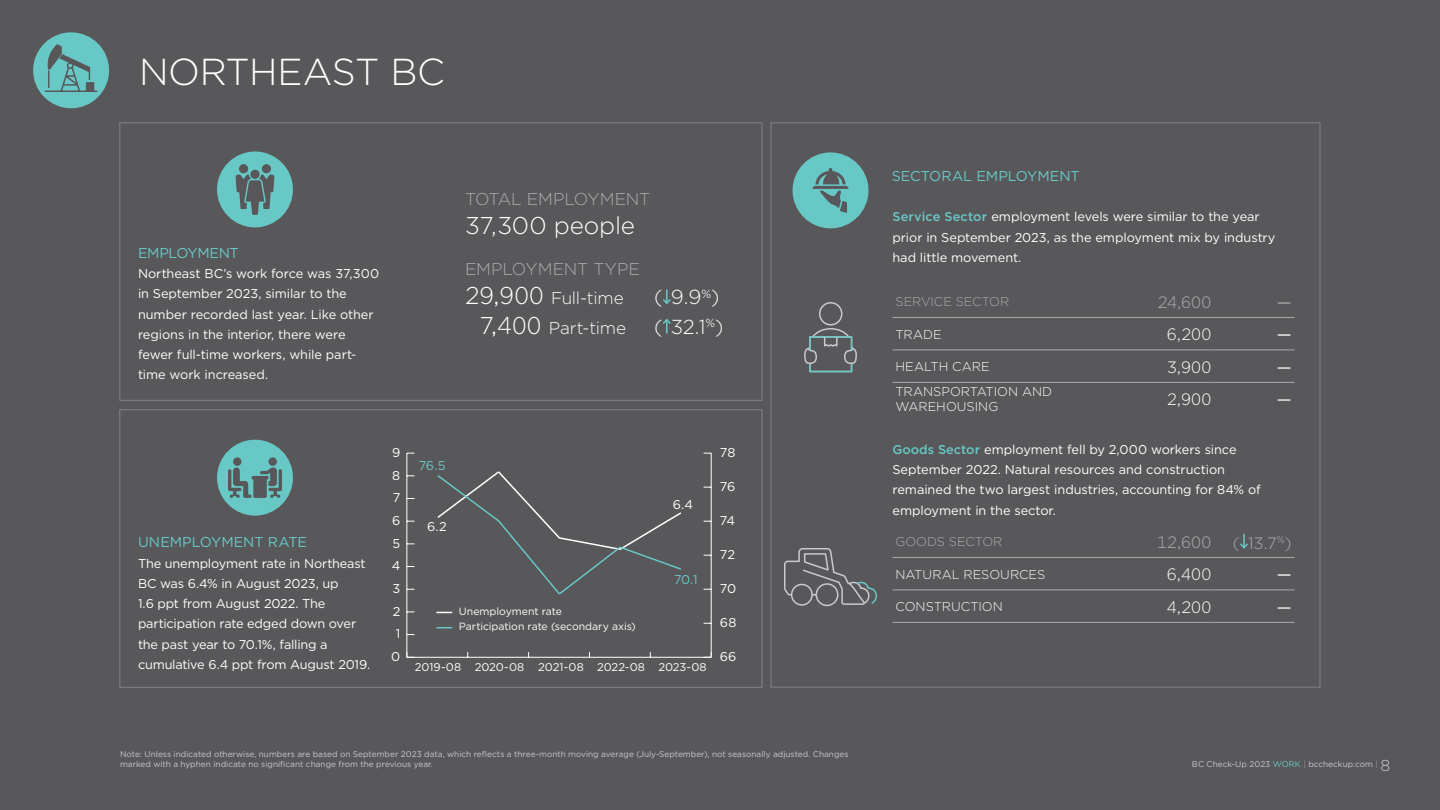
<style>
.page{position:relative;width:1440px;height:810px;background:#58575a}
.page>*{position:absolute;margin:0;border:0;box-sizing:border-box;transform-origin:0 0}
.t1{font:300 37.5px "Gotham";letter-spacing:-.015em;color:#fff}
.Body_Stats{font:300 24.3px "Gotham";letter-spacing:-.01em;color:#fff}
.Body_Stats-2{font:300 20.25px "Gotham";color:#fff}
.Body_Stats-3{font:300 17.1px "Gotham";letter-spacing:-.01em;color:#acabac}
.Body_Stats-4{font:300 17.1px "Gotham";letter-spacing:-.01em;color:#fff}
.Body_Stats-5{font:300 16.5px "Gotham";letter-spacing:.015em;color:#fff}
.Body_Stats-6{font:300 16.5px "Gotham";letter-spacing:.01em;color:#acabac}
.Body_Stats-7{font:16.5px "Gotham";color:#fff}
.Body_Stats-8{font:16.5px "Gotham";color:#acabac}
.Body_Subhead{font:14.25px "Gotham";letter-spacing:-.01em;color:#68c8c6}
.Body_Subhead-2{font:14.25px "Gotham";letter-spacing:-.03em;color:#68c8c6}
.Body{font:12.75px/20.2px "Gotham";letter-spacing:-.01em;color:#fff}
.Body_Stats-9{font:300 12.75px/15.3px "Gotham";color:#fff}
.Graph_X-Axis_Number_17_Book{font:12.75px "Gotham";letter-spacing:-.015em;color:#fff}
.Body_Stats-10{font:300 12.75px "Gotham";color:#acabac}
.Body_Stats-11{font:12.75px "Gotham";color:#68c8c6}
.Body_Stats-12{font:12.75px "Gotham";color:#fff}
.Graph_Y-Axis_15_Book{font:11.25px "Gotham";letter-spacing:-.005em;color:#fff}
.Body_Stats-13{font:10.5px "Gotham";letter-spacing:-.005em;color:#fff}
.Folio{font:8.25px/9.9px "Gotham";color:#c9cacc}
.s1{font-size:24.3px}
.s2{font-weight:500;color:#68c8c6}
.s3{color:#68c8c6}
.s4{color:#949496}
.s5{font-weight:300;font-size:15.75px}
</style>
<div class="page">
<div style="left:119px;top:122px;width:643px;height:279px;border:1px solid #828183"></div>
<div style="left:119px;top:409px;width:643px;height:279px;border:1px solid #828183"></div>
<svg style="left:436px;top:627px;width:16px;height:1px"></svg>
<svg style="left:436px;top:612px;width:16px;height:1px"></svg>
<hr style="left:406px;top:453px;width:1px;height:204px;background:#fff">
<hr style="left:407px;top:657px;width:304px;height:1px;background:#fff">
<svg style="left:406px;top:652px;width:8px;height:6px"></svg>
<hr style="left:711px;top:453px;width:1px;height:204px;background:#fff">
<svg style="left:704px;top:652px;width:8px;height:6px"></svg>
<svg style="left:437px;top:471px;width:245px;height:124px"></svg>
<div style="left:217px;top:152px;width:76px;height:75px;background:#68c8c6;border-radius:50%"></div>
<div style="left:262px;top:164px;width:9px;height:9px;background:#58575a;border-radius:50%"></div>
<div style="left:239px;top:164px;width:9px;height:9px;background:#58575a;border-radius:50%"></div>
<svg style="left:235px;top:170px;width:40px;height:45px"></svg>
<div style="left:33px;top:32px;width:76px;height:76px;background:#68c8c6;border-radius:50%"></div>
<svg style="left:43px;top:44px;width:56px;height:48px"></svg>
<div style="left:217px;top:440px;width:76px;height:76px;background:#68c8c6;border-radius:50%"></div>
<svg style="left:228px;top:457px;width:54px;height:41px"></svg>
<svg style="left:663px;top:289px;width:8px;height:16px"></svg>
<svg style="left:663px;top:318px;width:8px;height:16px"></svg>
<div style="left:793px;top:152px;width:75px;height:76px;background:#68c8c6;border-radius:50%"></div>
<svg style="left:813px;top:168px;width:36px;height:45px"></svg>
<svg style="left:805px;top:302px;width:51px;height:71px"></svg>
<div style="left:809px;top:336px;width:43px;height:15px;border:2px solid #68c8c6"></div>
<div style="left:809px;top:363px;width:43px;height:9px;border:2px solid #68c8c6"></div>
<svg style="left:784px;top:548px;width:93px;height:59px"></svg>
<hr style="left:892px;top:317px;width:242px;height:1px;background:#acabac">
<hr style="left:1134px;top:317px;width:80px;height:1px;background:#acabac">
<hr style="left:1214px;top:317px;width:80px;height:1px;background:#acabac">
<hr style="left:892px;top:350px;width:242px;height:1px;background:#acabac">
<hr style="left:1134px;top:350px;width:80px;height:1px;background:#acabac">
<hr style="left:1214px;top:350px;width:80px;height:1px;background:#acabac">
<hr style="left:892px;top:382px;width:242px;height:1px;background:#acabac">
<hr style="left:1134px;top:382px;width:80px;height:1px;background:#acabac">
<hr style="left:1214px;top:382px;width:80px;height:1px;background:#acabac">
<hr style="left:892px;top:557px;width:242px;height:1px;background:#acabac">
<hr style="left:1134px;top:557px;width:80px;height:1px;background:#acabac">
<hr style="left:1214px;top:557px;width:80px;height:1px;background:#acabac">
<hr style="left:892px;top:590px;width:242px;height:1px;background:#acabac">
<hr style="left:1134px;top:590px;width:80px;height:1px;background:#acabac">
<hr style="left:1214px;top:590px;width:80px;height:1px;background:#acabac">
<hr style="left:892px;top:622px;width:242px;height:1px;background:#acabac">
<hr style="left:1134px;top:622px;width:80px;height:1px;background:#acabac">
<hr style="left:1214px;top:622px;width:80px;height:1px;background:#acabac">
<svg style="left:1240px;top:534px;width:8px;height:15px"></svg>
<p class="t1" style="left:139px;top:48px;width:307px">NORTHEAST BC</p>
<p class="Body_Subhead-2" style="left:138px;top:244px;width:102px">EMPLOYMENT</p>
<p class="Body" style="left:138px;top:263px;width:243px">Northeast BC’s work force was 37,300 in September 2023, similar to the number recorded last year. Like other regions in the interior, there were fewer full-time workers, while part&shy;time work increased.</p>
<p class="Body_Stats-3" style="left:465px;top:188px;width:187px">TOTAL EMPLOYMENT</p>
<p class="Body_Stats" style="left:465px;top:210px;width:172px">37,300 people</p>
<p class="Body_Stats-3" style="left:465px;top:258px;width:176px">EMPLOYMENT TYPE</p>
<p class="Body_Stats-4" style="left:465px;top:288px;width:160px"><span class="s1">29,900</span> Full-time</p>
<p class="Body_Stats-2" style="left:654px;top:284px;width:67px">( 9.9<sup>%</sup>)</p>
<p class="Body_Stats-4" style="left:480px;top:317px;width:148px"><span class="s1">7,400</span> Part-time</p>
<p class="Body_Stats-2" style="left:654px;top:314px;width:71px">( 32.1<sup>%</sup>)</p>
<p class="Body_Subhead" style="left:138px;top:533px;width:171px">UNEMPLOYMENT RATE</p>
<p class="Body" style="left:138px;top:553px;width:234px">The unemployment rate in Northeast<br>BC was 6.4% in August 2023, up<br>1.6 ppt from August 2022. The participation rate edged down over the past year to 70.1%, falling a cumulative 6.4 ppt from August 2019.</p>
<p class="Graph_X-Axis_Number_17_Book" style="left:392px;top:445px;width:10px">9</p>
<p class="Graph_X-Axis_Number_17_Book" style="left:392px;top:467px;width:10px">8</p>
<p class="Graph_X-Axis_Number_17_Book" style="left:393px;top:490px;width:9px">7</p>
<p class="Graph_X-Axis_Number_17_Book" style="left:392px;top:512px;width:10px">6</p>
<p class="Graph_X-Axis_Number_17_Book" style="left:393px;top:535px;width:9px">5</p>
<p class="Graph_X-Axis_Number_17_Book" style="left:392px;top:558px;width:10px">4</p>
<p class="Graph_X-Axis_Number_17_Book" style="left:393px;top:580px;width:9px">3</p>
<p class="Graph_X-Axis_Number_17_Book" style="left:393px;top:603px;width:9px">2</p>
<p class="Graph_X-Axis_Number_17_Book" style="left:396px;top:625px;width:6px">1</p>
<p class="Graph_X-Axis_Number_17_Book" style="left:391px;top:648px;width:11px">0</p>
<p class="Body_Stats-11" style="left:419px;top:457px;width:28px">76.5</p>
<p class="Body_Stats-12" style="left:427px;top:518px;width:21px">6.2</p>
<p class="Body_Stats-13" style="left:459px;top:605px;width:105px">Unemployment rate</p>
<p class="Body_Stats-13" style="left:459px;top:620px;width:178px">Participation rate (secondary axis)</p>
<p class="Body_Stats-12" style="left:673px;top:496px;width:22px">6.4</p>
<p class="Body_Stats-11" style="left:674px;top:572px;width:25px">70.1</p>
<p class="Graph_Y-Axis_15_Book" style="left:415px;top:660px;width:48px">2019-08</p>
<p class="Graph_Y-Axis_15_Book" style="left:475px;top:660px;width:51px">2020-08</p>
<p class="Graph_Y-Axis_15_Book" style="left:538px;top:660px;width:47px">2021-08</p>
<p class="Graph_Y-Axis_15_Book" style="left:597px;top:660px;width:49px">2022-08</p>
<p class="Graph_Y-Axis_15_Book" style="left:658px;top:660px;width:50px">2023-08</p>
<p class="Graph_X-Axis_Number_17_Book" style="left:720px;top:445px;width:17px">78</p>
<p class="Graph_X-Axis_Number_17_Book" style="left:720px;top:478px;width:17px">76</p>
<p class="Graph_X-Axis_Number_17_Book" style="left:720px;top:512px;width:17px">74</p>
<p class="Graph_X-Axis_Number_17_Book" style="left:720px;top:546px;width:17px">72</p>
<p class="Graph_X-Axis_Number_17_Book" style="left:720px;top:580px;width:18px">70</p>
<p class="Graph_X-Axis_Number_17_Book" style="left:720px;top:614px;width:18px">68</p>
<p class="Graph_X-Axis_Number_17_Book" style="left:720px;top:648px;width:18px">66</p>
<p class="Folio" style="left:120px;top:749px;width:730px">Note: Unless indicated otherwise, numbers are based on September 2023 data, which reflects a three-month moving average (July-September), not seasonally adjusted. Changes marked with a hyphen indicate no significant change from the previous year.</p>
<p class="Body_Subhead" style="left:892px;top:167px;width:190px">SECTORAL EMPLOYMENT</p>
<p class="Body" style="left:892px;top:206px;width:385px"><span class="s2">Service Sector</span> employment levels were similar to the year prior in September 2023, as the employment mix by industry had little movement.</p>
<p class="Body_Stats-10" style="left:896px;top:294px;width:115px">SERVICE SECTOR</p>
<p class="Body_Stats-6" style="left:1158px;top:292px;width:55px">24,600</p>
<p class="Body_Stats-8" style="left:1277px;top:291px;width:16px">—</p>
<p class="Body_Stats-9" style="left:896px;top:326px;width:48px">TRADE</p>
<p class="Body_Stats-5" style="left:1167px;top:324px;width:46px">6,200</p>
<p class="Body_Stats-7" style="left:1277px;top:324px;width:16px">—</p>
<p class="Body_Stats-9" style="left:896px;top:359px;width:96px">HEALTH CARE</p>
<p class="Body_Stats-5" style="left:1167px;top:356px;width:46px">3,900</p>
<p class="Body_Stats-7" style="left:1277px;top:356px;width:16px">—</p>
<p class="Body_Stats-9" style="left:896px;top:384px;width:158px">TRANSPORTATION AND<br>WAREHOUSING</p>
<p class="Body_Stats-5" style="left:1167px;top:389px;width:46px">2,900</p>
<p class="Body_Stats-7" style="left:1277px;top:389px;width:16px">—</p>
<p class="Body" style="left:892px;top:439px;width:370px"><span class="s2">Goods Sector</span> employment fell by 2,000 workers since September 2022. Natural resources and construction remained the two largest industries, accounting for 84% of employment in the sector.</p>
<p class="Body_Stats-10" style="left:896px;top:534px;width:108px">GOODS SECTOR</p>
<p class="Body_Stats-6" style="left:1157px;top:532px;width:56px">12,600</p>
<p class="Body_Stats-6" style="left:1233px;top:532px;width:60px">( 13.7<sup>%</sup>)</p>
<p class="Body_Stats-9" style="left:896px;top:566px;width:151px">NATURAL RESOURCES</p>
<p class="Body_Stats-5" style="left:1167px;top:564px;width:46px">6,400</p>
<p class="Body_Stats-7" style="left:1277px;top:564px;width:16px">—</p>
<p class="Body_Stats-9" style="left:896px;top:599px;width:109px">CONSTRUCTION</p>
<p class="Body_Stats-5" style="left:1167px;top:596px;width:46px">4,200</p>
<p class="Body_Stats-7" style="left:1277px;top:596px;width:16px">—</p>
<p class="Folio" style="left:1192px;top:759px;width:200px">BC Check-Up 2023 <span class="s3">WORK</span> <span class="s4">|</span> bccheckup.com <span class="s4">|</span> <span class="s5">8</span></p>
</div>
